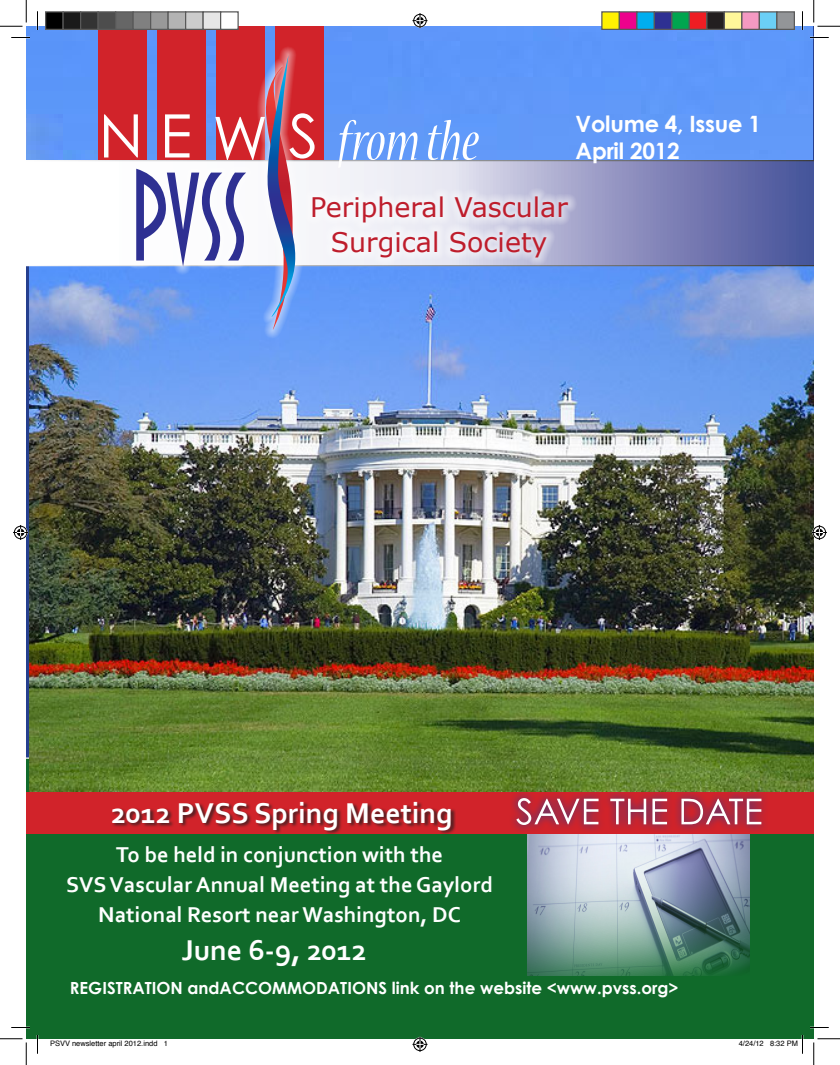
<style>
.page{position:relative;width:840px;height:1065px;background:#fff}
.page>*{position:absolute;margin:0;border:0;box-sizing:border-box;transform-origin:0 0}
.t1{font:italic condensed 60px "Nueva Std";color:#fff}
.t2{font:700 30px "Corbel";color:#fff}
.t3{font:26.88px/34.6px "Verdana";color:#be1d2c;text-align:center}
.t4{font:700 22.5px/30px "Corbel";color:#fff;text-align:center}
.t5{font:700 22.5px "Century Gothic";letter-spacing:-.01em;color:#fff}
.t6{font:700 16.75px "Century Gothic";color:#fff}
.t7{font:7.5px "Helvetica";color:#000}
</style>
<div class="page">
<div style="left:26px;top:758px;width:788px;height:281px;background:#106a2a"></div>
<img style="left:29px;top:266px;width:785px;height:526px">
<div style="left:26px;top:26px;width:787px;height:134px;background:#5e98f9"></div>
<svg style="left:54px;top:160px;width:760px;height:106px"></svg>
<div style="left:98px;top:26px;width:49px;height:133px;background:#d1232a"></div>
<div style="left:157px;top:26px;width:49px;height:133px;background:#d1232a"></div>
<div style="left:216px;top:26px;width:49px;height:133px;background:#d1232a"></div>
<div style="left:275px;top:26px;width:49px;height:133px;background:#d1232a"></div>
<svg style="left:128px;top:46px;width:449px;height:293px;fill:#639af8"></svg>
<svg style="left:104px;top:55px;width:211px;height:275px"></svg>
<img style="left:527px;top:835px;width:222px;height:140px">
<div style="left:26px;top:792px;width:788px;height:42px;background:#d1232a"></div>
<div style="left:112px;top:802px;width:344px;height:34px;background:#231f20;opacity:.75"></div>
<svg style="left:509px;top:790px;width:260px;height:41px;fill:#c6242f"></svg>
<svg style="left:516px;top:798px;width:245px;height:27px;background:#c25b6b"></svg>
<svg style="left:11px;top:37px;width:19px;height:1px"></svg>
<svg style="left:810px;top:37px;width:19px;height:1px"></svg>
<svg style="left:11px;top:1027px;width:19px;height:1px"></svg>
<svg style="left:810px;top:1027px;width:19px;height:1px"></svg>
<svg style="left:37px;top:11px;width:1px;height:19px"></svg>
<svg style="left:37px;top:1035px;width:1px;height:19px"></svg>
<svg style="left:802px;top:11px;width:1px;height:19px"></svg>
<svg style="left:0;top:0;width:27px;height:27px"></svg>
<svg style="left:0;top:1039px;width:27px;height:26px"></svg>
<svg style="left:814px;top:0;width:26px;height:27px"></svg>
<svg style="left:814px;top:1039px;width:26px;height:26px"></svg>
<svg style="left:412px;top:13px;width:16px;height:15px"></svg>
<svg style="left:412px;top:1037px;width:16px;height:15px"></svg>
<svg style="left:13px;top:525px;width:15px;height:15px"></svg>
<svg style="left:812px;top:525px;width:15px;height:15px"></svg>
<div style="left:46px;top:12px;width:17px;height:17px;background:#000"></div>
<div style="left:45px;top:11px;width:19px;height:19px;border:1px solid #595959"></div>
<div style="left:63px;top:12px;width:18px;height:17px;background:#1a1a1a"></div>
<div style="left:62px;top:11px;width:19px;height:19px;border:1px solid #595959"></div>
<div style="left:81px;top:12px;width:17px;height:17px;background:#333"></div>
<div style="left:80px;top:11px;width:19px;height:19px;border:1px solid #595959"></div>
<div style="left:98px;top:12px;width:18px;height:17px;background:#4d4d4d"></div>
<div style="left:98px;top:11px;width:18px;height:19px;border:1px solid #595959"></div>
<div style="left:116px;top:12px;width:17px;height:17px;background:#666"></div>
<div style="left:115px;top:11px;width:19px;height:19px;border:1px solid #595959"></div>
<div style="left:133px;top:12px;width:18px;height:17px;background:#808080"></div>
<div style="left:132px;top:11px;width:19px;height:19px;border:1px solid #595959"></div>
<div style="left:151px;top:12px;width:17px;height:17px;background:#999"></div>
<div style="left:150px;top:11px;width:19px;height:19px;border:1px solid #595959"></div>
<div style="left:168px;top:12px;width:18px;height:17px;background:#b3b3b3"></div>
<div style="left:168px;top:11px;width:18px;height:19px;border:1px solid #595959"></div>
<div style="left:186px;top:12px;width:17px;height:17px;background:#ccc"></div>
<div style="left:185px;top:11px;width:19px;height:19px;border:1px solid #595959"></div>
<div style="left:203px;top:12px;width:18px;height:17px;background:#e6e6e6"></div>
<div style="left:202px;top:11px;width:19px;height:19px;border:1px solid #595959"></div>
<div style="left:221px;top:12px;width:17px;height:17px;background:#fff"></div>
<div style="left:220px;top:11px;width:19px;height:19px;border:1px solid #595959"></div>
<div style="left:602px;top:12px;width:17px;height:17px;background:#fff101"></div>
<div style="left:601px;top:11px;width:19px;height:19px;border:1px solid #595959"></div>
<div style="left:619px;top:12px;width:18px;height:17px;background:#ed028c"></div>
<div style="left:619px;top:11px;width:19px;height:19px;border:1px solid #595959"></div>
<div style="left:637px;top:12px;width:17px;height:17px;background:#00aeef"></div>
<div style="left:636px;top:11px;width:19px;height:19px;border:1px solid #595959"></div>
<div style="left:654px;top:12px;width:18px;height:17px;background:#2e3092"></div>
<div style="left:654px;top:11px;width:18px;height:19px;border:1px solid #595959"></div>
<div style="left:672px;top:12px;width:17px;height:17px;background:#00a54f"></div>
<div style="left:671px;top:11px;width:19px;height:19px;border:1px solid #595959"></div>
<div style="left:689px;top:12px;width:18px;height:17px;background:#ee1d23"></div>
<div style="left:689px;top:11px;width:19px;height:19px;border:1px solid #595959"></div>
<div style="left:707px;top:12px;width:17px;height:17px;background:#231f20"></div>
<div style="left:706px;top:11px;width:19px;height:19px;border:1px solid #595959"></div>
<div style="left:724px;top:12px;width:18px;height:17px;background:#fff79a"></div>
<div style="left:724px;top:11px;width:18px;height:19px;border:1px solid #595959"></div>
<div style="left:742px;top:12px;width:17px;height:17px;background:#f499c2"></div>
<div style="left:741px;top:11px;width:19px;height:19px;border:1px solid #595959"></div>
<div style="left:759px;top:12px;width:18px;height:17px;background:#6bcff6"></div>
<div style="left:759px;top:11px;width:19px;height:19px;border:1px solid #595959"></div>
<div style="left:777px;top:12px;width:17px;height:17px;background:#939598"></div>
<div style="left:776px;top:11px;width:19px;height:19px;border:1px solid #595959"></div>
<svg style="left:770px;top:1035px;width:33px;height:19px"></svg>
<p class="t1" style="left:338px;top:115px;width:143px">from the</p>
<p class="t5" style="left:576px;top:110px;width:187px">Volume 4, Issue 1</p>
<p class="t5" style="left:576px;top:137px;width:106px">April 2012</p>
<p class="t3" style="left:310px;top:189px;width:259px">Peripheral Vascular<br>Surgical Society</p>
<p class="t2" style="left:111px;top:795px;width:343px">2012 PVSS Spring Meeting</p>
<p class="t4" style="left:116px;top:839px;width:329px">To be held in conjunction with the</p>
<p class="t4" style="left:66px;top:869px;width:429px">SVS Vascular Annual Meeting at the Gaylord<br>National Resort near Washington, DC</p>
<p class="t2" style="left:182px;top:931px;width:186px">June 6-9, 2012</p>
<p class="t6" style="left:70px;top:978px;width:610px">REGISTRATION andACCOMMODATIONS link on the website &lt;www.pvss.org&gt;</p>
<p class="t7" style="left:50px;top:1038px;width:119px">PSVV newsletter april 2012.indd 1</p>
<p class="t7" style="left:739px;top:1038px;width:61px">4/24/12 8:32 PM</p>
</div>
